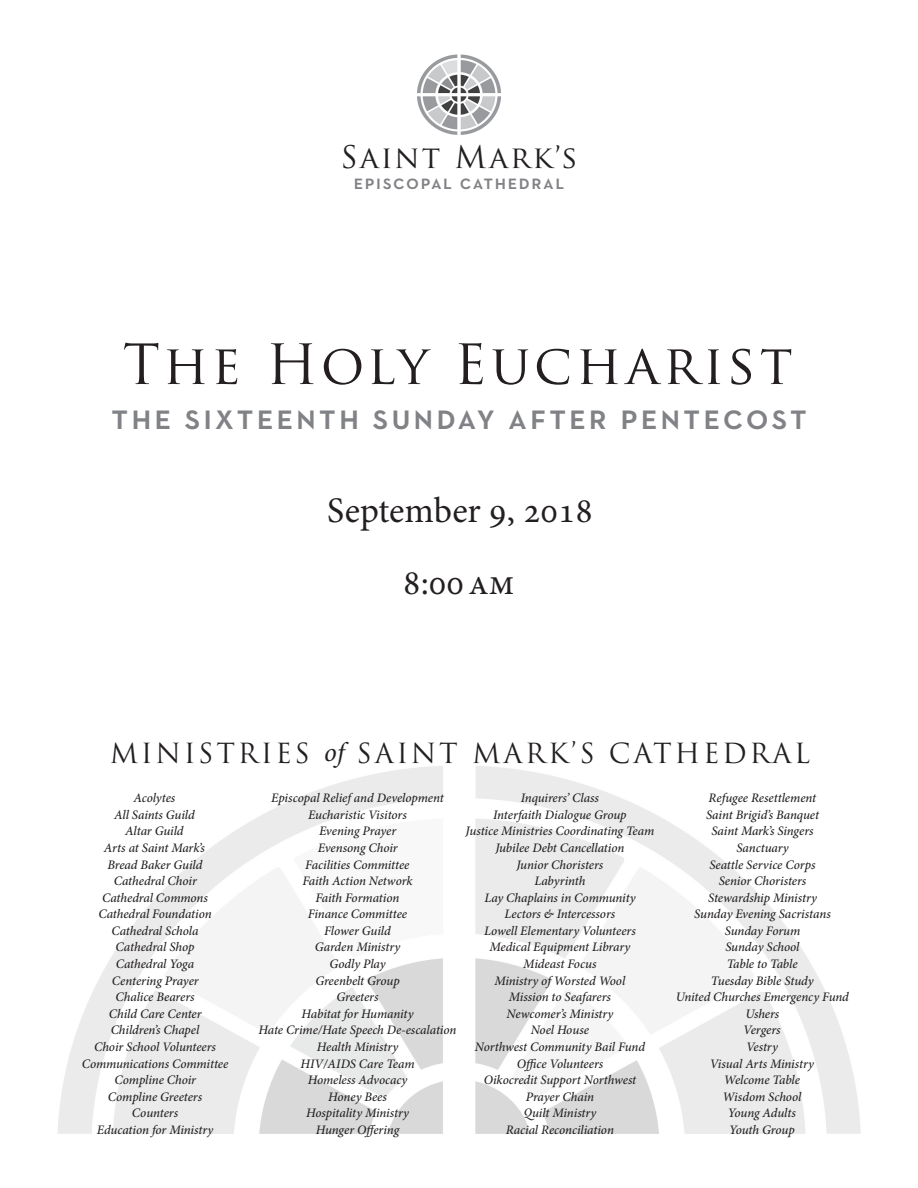
<style>
.page{position:relative;width:918px;height:1188px;background:#fff}
.page>*{position:absolute;margin:0;border:0;box-sizing:border-box;transform-origin:0 0}
.t1{font:54px "Trajan Pro";letter-spacing:.07em;color:#231f20}
.t2{font:600 36px "Neutraface 2 Text";letter-spacing:.08em;color:#808285}
.t3{font:36px "Minion Pro";color:#231f20}
.t4{font:30.3px "Trajan Pro";letter-spacing:.07em;color:#231f20}
.t5{font:27px "Trajan Pro";letter-spacing:.1em;color:#231f20}
.t6{font:600 20.25px "Neutraface 2 Text";letter-spacing:.08em;color:#808285}
.t7{font:italic 500 13.05px "Minion Pro";letter-spacing:-.01em;color:#231f20}
.s1{font-family:"Minion Pro";font-style:italic}
</style>
<div class="page">
<img style="left:58px;top:766px;width:803px;height:368px">
<img style="left:417px;top:54px;width:84px;height:81px">
<p class="t4" style="left:340px;top:138px;width:239px">Saint Mark’s</p>
<p class="t6" style="left:354px;top:170px;width:212px">episcopal cathedral</p>
<p class="t1" style="left:123px;top:330px;width:672px">The Holy Eucharist</p>
<p class="t2" style="left:111px;top:394px;width:697px">the sixteenth sunday after pentecost</p>
<p class="t3" style="left:327px;top:486px;width:267px">September 9, 2018</p>
<p class="t3" style="left:403px;top:558px;width:113px">8:00am</p>
<p class="t5" style="left:110px;top:736px;width:702px">MINISTRIES <span class="s1">of</span> SAINT MARK’S CATHEDRAL</p>
<p class="t7" style="left:134px;top:789px;width:43px">Acolytes</p>
<p class="t7" style="left:114px;top:806px;width:82px">All Saints Guild</p>
<p class="t7" style="left:125px;top:822px;width:60px">Altar Guild</p>
<p class="t7" style="left:104px;top:839px;width:102px">Arts at Saint Mark’s</p>
<p class="t7" style="left:107px;top:855px;width:97px">Bread Baker Guild</p>
<p class="t7" style="left:114px;top:872px;width:84px">Cathedral Choir</p>
<p class="t7" style="left:102px;top:889px;width:107px">Cathedral Commons</p>
<p class="t7" style="left:98px;top:905px;width:115px">Cathedral Foundation</p>
<p class="t7" style="left:111px;top:922px;width:89px">Cathedral Schola</p>
<p class="t7" style="left:116px;top:938px;width:80px">Cathedral Shop</p>
<p class="t7" style="left:116px;top:955px;width:80px">Cathedral Yoga</p>
<p class="t7" style="left:112px;top:972px;width:88px">Centering Prayer</p>
<p class="t7" style="left:116px;top:988px;width:81px">Chalice Bearers</p>
<p class="t7" style="left:109px;top:1005px;width:94px">Child Care Center</p>
<p class="t7" style="left:111px;top:1021px;width:90px">Children’s Chapel</p>
<p class="t7" style="left:94px;top:1038px;width:123px">Choir School Volunteers</p>
<p class="t7" style="left:82px;top:1054px;width:148px">Communications Committee</p>
<p class="t7" style="left:115px;top:1071px;width:83px">Compline Choir</p>
<p class="t7" style="left:108px;top:1088px;width:96px">Compline Greeters</p>
<p class="t7" style="left:132px;top:1104px;width:48px">Counters</p>
<p class="t7" style="left:97px;top:1121px;width:118px">Education for Ministry</p>
<p class="t7" style="left:271px;top:789px;width:174px">Episcopal Relief and Development</p>
<p class="t7" style="left:308px;top:806px;width:100px">Eucharistic Visitors</p>
<p class="t7" style="left:319px;top:822px;width:79px">Evening Prayer</p>
<p class="t7" style="left:318px;top:839px;width:81px">Evensong Choir</p>
<p class="t7" style="left:305px;top:855px;width:106px">Facilities Committee</p>
<p class="t7" style="left:302px;top:872px;width:112px">Faith Action Network</p>
<p class="t7" style="left:315px;top:889px;width:85px">Faith Formation</p>
<p class="t7" style="left:308px;top:905px;width:101px">Finance Committee</p>
<p class="t7" style="left:324px;top:922px;width:68px">Flower Guild</p>
<p class="t7" style="left:315px;top:938px;width:87px">Garden Ministry</p>
<p class="t7" style="left:330px;top:955px;width:57px">Godly Play</p>
<p class="t7" style="left:315px;top:972px;width:86px">Greenbelt Group</p>
<p class="t7" style="left:337px;top:988px;width:43px">Greeters</p>
<p class="t7" style="left:302px;top:1005px;width:113px">Habitat for Humanity</p>
<p class="t7" style="left:259px;top:1021px;width:199px">Hate Crime/Hate Speech De-escalation</p>
<p class="t7" style="left:317px;top:1038px;width:83px">Health Ministry</p>
<p class="t7" style="left:301px;top:1054px;width:116px">HIV/AIDS Care Team</p>
<p class="t7" style="left:308px;top:1071px;width:101px">Homeless Advocacy</p>
<p class="t7" style="left:328px;top:1088px;width:60px">Honey Bees</p>
<p class="t7" style="left:306px;top:1104px;width:104px">Hospitality Ministry</p>
<p class="t7" style="left:316px;top:1121px;width:85px">Hunger Offering</p>
<p class="t7" style="left:521px;top:789px;width:80px">Inquirers’ Class</p>
<p class="t7" style="left:493px;top:806px;width:135px">Interfaith Dialogue Group</p>
<p class="t7" style="left:466px;top:822px;width:190px">Justice Ministries Coordinating Team</p>
<p class="t7" style="left:495px;top:839px;width:131px">Jubilee Debt Cancellation</p>
<p class="t7" style="left:516px;top:855px;width:88px">Junior Choristers</p>
<p class="t7" style="left:534px;top:872px;width:53px">Labyrinth</p>
<p class="t7" style="left:484px;top:889px;width:153px">Lay Chaplains in Community</p>
<p class="t7" style="left:505px;top:905px;width:112px">Lectors &amp; Intercessors</p>
<p class="t7" style="left:484px;top:922px;width:153px">Lowell Elementary Volunteers</p>
<p class="t7" style="left:490px;top:938px;width:142px">Medical Equipment Library</p>
<p class="t7" style="left:523px;top:955px;width:75px">Mideast Focus</p>
<p class="t7" style="left:494px;top:972px;width:132px">Ministry of Worsted Wool</p>
<p class="t7" style="left:509px;top:988px;width:104px">Mission to Seafarers</p>
<p class="t7" style="left:507px;top:1005px;width:108px">Newcomer’s Ministry</p>
<p class="t7" style="left:531px;top:1021px;width:60px">Noel House</p>
<p class="t7" style="left:475px;top:1038px;width:172px">Northwest Community Bail Fund</p>
<p class="t7" style="left:517px;top:1054px;width:88px">Office Volunteers</p>
<p class="t7" style="left:484px;top:1071px;width:154px">Oikocredit Support Northwest</p>
<p class="t7" style="left:526px;top:1088px;width:70px">Prayer Chain</p>
<p class="t7" style="left:524px;top:1104px;width:74px">Quilt Ministry</p>
<p class="t7" style="left:506px;top:1121px;width:110px">Racial Reconciliation</p>
<p class="t7" style="left:709px;top:789px;width:109px">Refugee Resettlement</p>
<p class="t7" style="left:706px;top:806px;width:115px">Saint Brigid’s Banquet</p>
<p class="t7" style="left:711px;top:822px;width:104px">Saint Mark’s Singers</p>
<p class="t7" style="left:736px;top:839px;width:54px">Sanctuary</p>
<p class="t7" style="left:709px;top:855px;width:108px">Seattle Service Corps</p>
<p class="t7" style="left:719px;top:872px;width:89px">Senior Choristers</p>
<p class="t7" style="left:708px;top:889px;width:111px">Stewardship Ministry</p>
<p class="t7" style="left:694px;top:905px;width:138px">Sunday Evening Sacristans</p>
<p class="t7" style="left:725px;top:922px;width:77px">Sunday Forum</p>
<p class="t7" style="left:725px;top:938px;width:76px">Sunday School</p>
<p class="t7" style="left:727px;top:955px;width:72px">Table to Table</p>
<p class="t7" style="left:711px;top:972px;width:104px">Tuesday Bible Study</p>
<p class="t7" style="left:676px;top:988px;width:175px">United Churches Emergency Fund</p>
<p class="t7" style="left:745px;top:1005px;width:35px">Ushers</p>
<p class="t7" style="left:743px;top:1021px;width:39px">Vergers</p>
<p class="t7" style="left:746px;top:1038px;width:33px">Vestry</p>
<p class="t7" style="left:710px;top:1054px;width:106px">Visual Arts Ministry</p>
<p class="t7" style="left:724px;top:1071px;width:78px">Welcome Table</p>
<p class="t7" style="left:723px;top:1088px;width:80px">Wisdom School</p>
<p class="t7" style="left:728px;top:1104px;width:69px">Young Adults</p>
<p class="t7" style="left:729px;top:1121px;width:67px">Youth Group</p>
</div>
